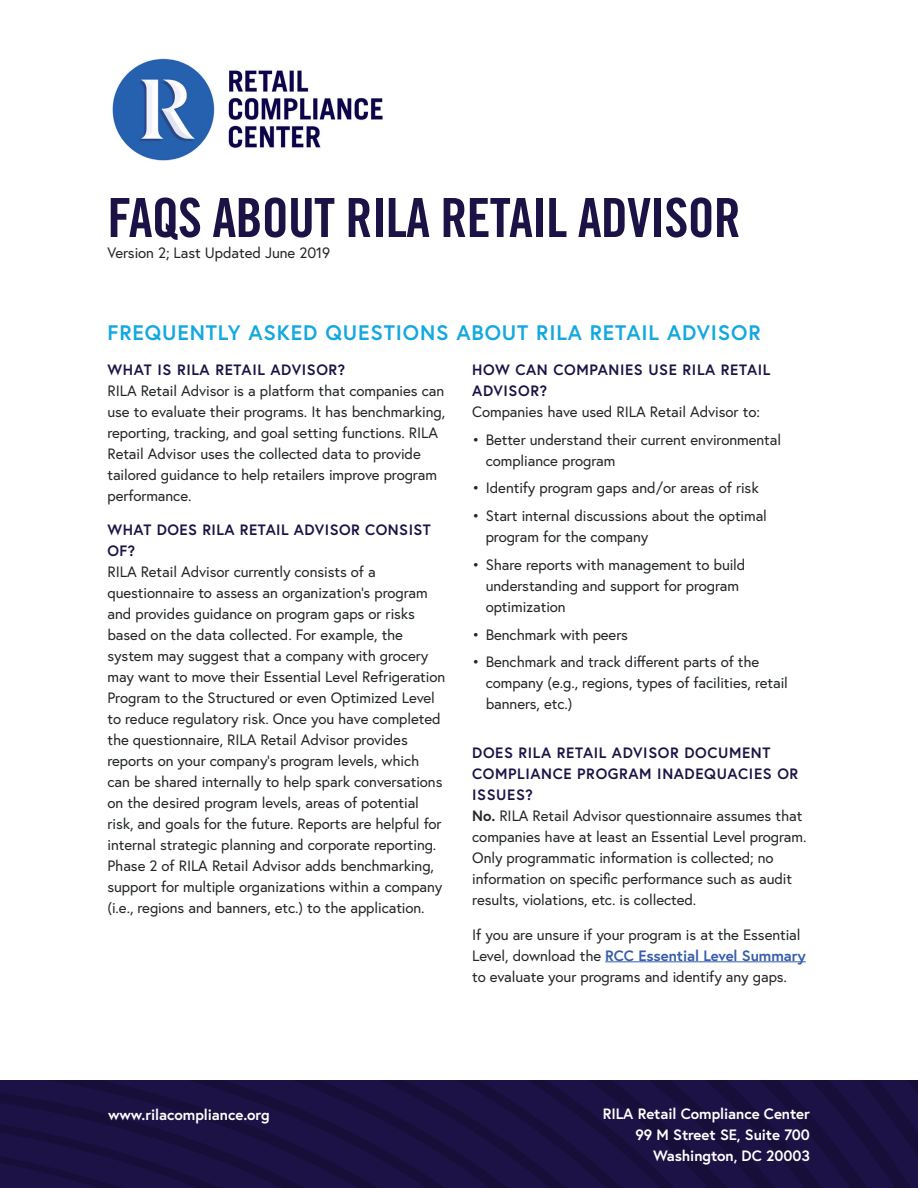
<style>
.page{position:relative;width:918px;height:1188px;background:#fff}
.page>*{position:absolute;margin:0;border:0;box-sizing:border-box;transform-origin:0 0}
.t1{font:54px "Trade Gothic Bold Cond Twenty";letter-spacing:-.015em;color:#1d1245}
.t2{font:700 21px "Europa";letter-spacing:.04em;color:#13a8e0}
.t3{font:15px/21px "Europa";letter-spacing:-.005em;color:#232628}
.t4{font:700 15px/21px "Europa";letter-spacing:.04em;color:#1d1245}
.t5{font:700 15px/21px "Europa";letter-spacing:-.005em;color:#fff;text-align:right}
.s1{font-weight:700;color:#1d1245}
.s2{font-weight:700}
.s3{font-weight:700;color:#385eab}
</style>
<div class="page">
<hr style="left:605px;top:962px;width:201px;height:1px;background:#385eab">
<svg style="left:0;top:1080px;width:918px;height:108px;background:#1b1041"></svg>
<img style="left:112px;top:58px;width:271px;height:103px">
<h1 class="t1" style="left:107px;top:185px;width:635px">FAQS ABOUT RILA RETAIL ADVISOR</h1>
<p class="t3" style="left:107px;top:242px;width:224px">Version 2; Last Updated June 2019</p>
<h2 class="t2" style="left:107px;top:319px;width:655px">FREQUENTLY ASKED QUESTIONS ABOUT RILA RETAIL ADVISOR</h2>
<p class="t4" style="left:107px;top:359px;width:239px">WHAT IS RILA RETAIL ADVISOR?</p>
<p class="t3" style="left:107px;top:380px;width:339px">RILA Retail Advisor is a platform that companies can use to evaluate their programs. It has benchmarking, reporting, tracking, and goal setting functions. RILA Retail Advisor uses the collected data to provide tailored guidance to help retailers improve program performance.</p>
<p class="t4" style="left:107px;top:519px;width:325px">WHAT DOES RILA RETAIL ADVISOR CONSIST<br>OF?</p>
<p class="t3" style="left:107px;top:561px;width:339px">RILA Retail Advisor currently consists of a questionnaire to assess an organization’s program and provides guidance on program gaps or risks based on the data collected. For example, the system may suggest that a company with grocery may want to move their Essential Level Refrigeration Program to the Structured or even Optimized Level to reduce regulatory risk. Once you have completed the questionnaire, RILA Retail Advisor provides reports on your company’s program levels, which can be shared internally to help spark conversations on the desired program levels, areas of potential risk, and goals for the future. Reports are helpful for internal strategic planning and corporate reporting.<br>Phase 2 of RILA Retail Advisor adds benchmarking, support for multiple organizations within a company (i.e., regions and banners, etc.) to the application.</p>
<p class="t4" style="left:472px;top:359px;width:300px">HOW CAN COMPANIES USE RILA RETAIL<br>ADVISOR?</p>
<p class="t3" style="left:472px;top:401px;width:289px">Companies have used RILA Retail Advisor to:</p>
<p class="t3" style="left:486px;top:429px;width:297px;text-indent:-14px">• Better understand their current environmental compliance program</p>
<p class="t3" style="left:472px;top:477px;width:288px">• Identify program gaps and/or areas of risk</p>
<p class="t3" style="left:486px;top:505px;width:283px;text-indent:-14px">• Start internal discussions about the optimal program for the company</p>
<p class="t3" style="left:486px;top:554px;width:261px;text-indent:-14px">• Share reports with management to build understanding and support for program optimization</p>
<p class="t3" style="left:472px;top:624px;width:157px">• Benchmark with peers</p>
<p class="t3" style="left:486px;top:651px;width:304px;text-indent:-14px">• Benchmark and track different parts of the company (e.g., regions, types of facilities, retail banners, etc.)</p>
<p class="t3" style="left:472px;top:742px;width:336px"><span class="s1">DOES RILA RETAIL ADVISOR DOCUMENT COMPLIANCE PROGRAM INADEQUACIES OR ISSUES?<br></span><span class="s2">No.</span> RILA Retail Advisor questionnaire assumes that companies have at least an Essential Level program.<br>Only programmatic information is collected; no information on specific performance such as audit results, violations, etc. is collected.</p>
<p class="t3" style="left:472px;top:924px;width:335px">If you are unsure if your program is at the Essential<br>Level, download the <span class="s3">RCC Essential Level Summary </span>to evaluate your programs and identify any gaps.</p>
<p class="t5" style="left:108px;top:1104px;width:163px">www.rilacompliance.org</p>
<p class="t5" style="left:603px;top:1103px;width:209px">RILA Retail Compliance Center<br>99 M Street SE, Suite 700<br>Washington, DC 20003</p>
</div>
